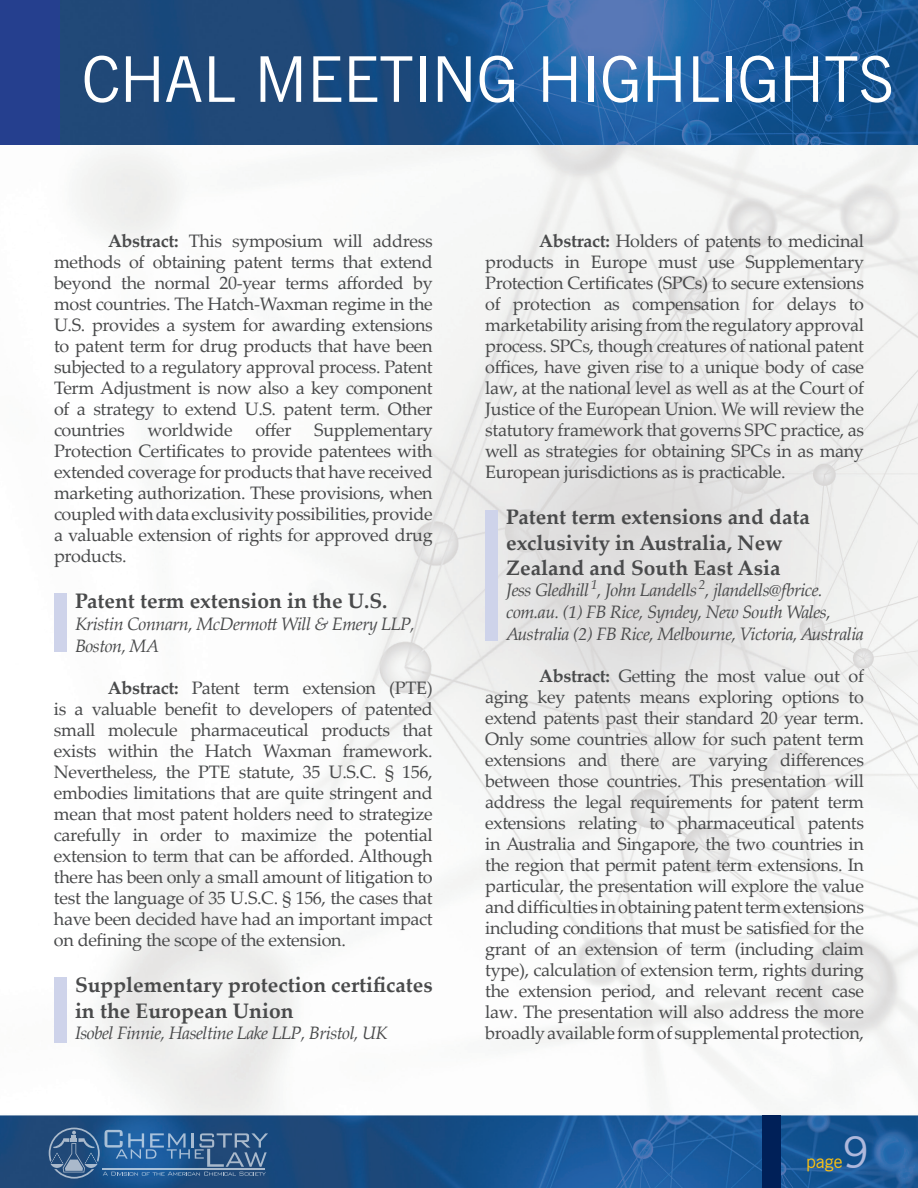
<style>
.page{position:relative;width:918px;height:1188px;background:#fff}
.page>*{position:absolute;margin:0;border:0;box-sizing:border-box;transform-origin:0 0}
.t1{font:63px "News Gothic BT";color:#fff}
.t2{font:43.5px "News Gothic BT";color:#aeb8dc}
.t3{font:700 21px/25.2px "Palatino Linotype";color:#494a4b}
.t4{font:18px/21px "Palatino Linotype";letter-spacing:-.02em;color:#494a4b;text-align:justify}
.t5{font:italic 18px/21.6px "Palatino Linotype";letter-spacing:-.03em;color:#494a4b}
.t6{font:18px "News Gothic BT";color:#fec210}
.s1{font-weight:700}
</style>
<div class="page">
<img style="left:0;top:144px;width:918px;height:1044px">
<div style="left:763px;top:1115px;width:18px;height:73px;background:#002058"></div>
<svg style="left:49px;top:1128px;width:219px;height:51px;background:#386596"></svg>
<hr style="left:103px;top:1168px;width:162px;height:2px;background:#fff">
<img style="left:59px;top:0;width:859px;height:144px">
<div style="left:0;top:0;width:59px;height:144px;background:#253f8e"></div>
<div style="left:54px;top:594px;width:13px;height:58px;background:#ced3ea"></div>
<div style="left:54px;top:977px;width:13px;height:65px;background:#ced3ea"></div>
<div style="left:485px;top:510px;width:13px;height:130px;background:#ced3ea"></div>
<h1 class="t1" style="left:82px;top:41px;width:814px">CHAL MEETING HIGHLIGHTS</h1>
<p class="t4" style="left:54px;top:230px;width:380px;text-indent:54px"><span class="s1">Abstract:</span> This symposium will address methods of obtaining patent terms that extend beyond the normal 20-year terms afforded by most countries. The Hatch-Waxman regime in the U.S. provides a system for awarding extensions to patent term for drug products that have been subjected to a regulatory approval process. Patent Term Adjustment is now also a key component of a strategy to extend U.S. patent term. Other countries</p>
<p class="t4" style="left:147px;top:419px;width:87px">worldwide</p>
<p class="t4" style="left:255px;top:419px;width:38px">offer</p>
<p class="t4" style="left:54px;top:419px;width:380px;text-indent:260px">Supplementary Protection Certificates to provide patentees with extended coverage for products that have received marketing authorization. These provisions, when coupled with data exclusivity possibilities, provide a valuable extension of rights for approved drug products.</p>
<p class="t3" style="left:75px;top:588px;width:314px">Patent term extension in the U.S.</p>
<p class="t5" style="left:75px;top:612px;width:342px">Kristin Connarn, McDermott Will &amp; Emery LLP,<br>Boston, MA</p>
<p class="t4" style="left:54px;top:677px;width:380px;text-indent:54px"><span class="s1">Abstract:</span> Patent term extension (PTE) is a valuable benefit to developers of patented small molecule pharmaceutical products that exists within the Hatch Waxman framework.<br>Nevertheless, the PTE statute, 35 U.S.C. § 156, embodies limitations that are quite stringent and mean that most patent holders need to strategize carefully in order to maximize the potential extension to term that can be afforded. Although there has been only a small amount of litigation to test the language of 35 U.S.C. § 156, the cases that have been decided have had an important impact on defining the scope of the extension.</p>
<p class="t3" style="left:75px;top:972px;width:359px">Supplementary protection certificates in the European Union</p>
<p class="t5" style="left:75px;top:1022px;width:314px">Isobel Finnie, Haseltine Lake LLP, Bristol, UK</p>
<p class="t4" style="left:485px;top:230px;width:380px;text-indent:54px"><span class="s1">Abstract:</span> Holders of patents to medicinal products in Europe must use Supplementary Protection Certificates (SPCs) to secure extensions of protection as compensation for delays to marketability arising from the regulatory approval process. SPCs, though creatures of national patent offices, have given rise to a unique body of case law, at the national level as well as at the Court of Justice of the European Union. We will review the statutory framework that governs SPC practice, as well as strategies for obtaining SPCs in as many European jurisdictions as is practicable.</p>
<p class="t3" style="left:506px;top:504px;width:305px">Patent term extensions and data exclusivity in Australia, New<br>Zealand and South East Asia</p>
<p class="t5" style="left:506px;top:579px;width:359px">Jess Gledhill <sup>1</sup>, John Landells <sup>2</sup>, jlandells@fbrice. com.au. (1) FB Rice, Syndey, New South Wales,<br>Australia (2) FB Rice, Melbourne, Victoria, Australia</p>
<p class="t4" style="left:485px;top:665px;width:380px;text-indent:54px"><span class="s1">Abstract:</span> Getting the most value out of aging key patents means exploring options to extend patents past their standard 20 year term.<br>Only some countries allow for such patent term extensions and there are varying differences between those countries. This presentation will address the legal requirements for patent term extensions relating to pharmaceutical patents in Australia and Singapore, the two countries in the region that permit patent term extensions. In particular, the presentation will explore the value and difficulties in obtaining patent term extensions including conditions that must be satisfied for the grant of an extension of term (including claim type), calculation of extension term, rights during the extension period, and relevant recent case law. The presentation will also address the more broadly available form of supplemental protection,</p>
<h2 class="t2" style="left:842px;top:1126px;width:28px">9</h2>
<p class="t6" style="left:806px;top:1151px;width:38px">page</p>
</div>
